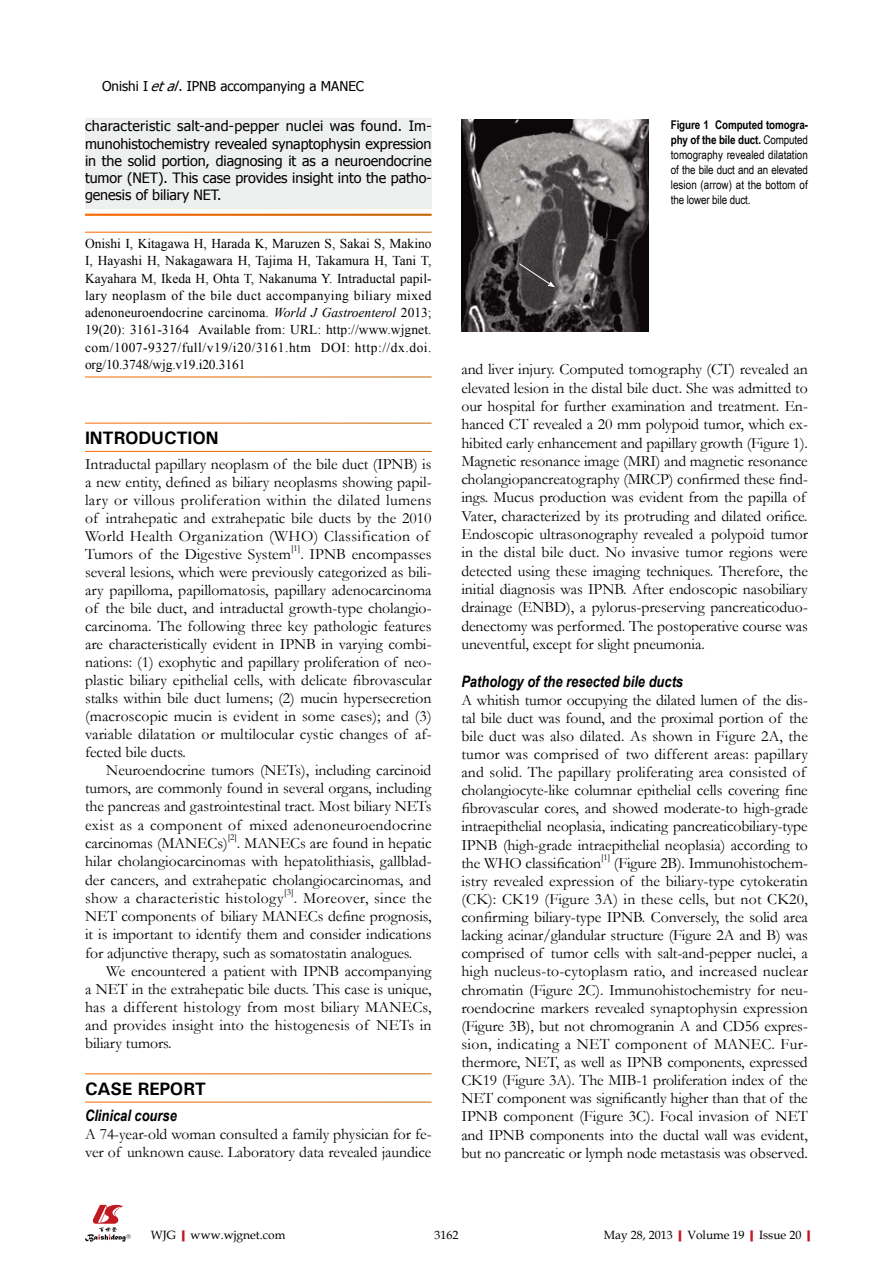
<style>
.page{position:relative;width:893px;height:1263px;background:#fff}
.page>*{position:absolute;margin:0;border:0;box-sizing:border-box;transform-origin:0 0}
.t1{font:700 18px "Univers";letter-spacing:-.01em;color:#000}
.t2{font:15.75px/18.3px "Garamond";letter-spacing:-.005em;color:#000;text-align:justify}
.t3{font:italic 700 15.75px "Arial Narrow";color:#000}
.t4{font:14.25px/17.2px "Tahoma";letter-spacing:-.005em;color:#000;text-align:justify}
.t5{font:13.5px/17.2px "Times New Roman";letter-spacing:.04em;color:#000;text-align:justify}
.t6{font:13.5px "Tahoma";color:#000}
.t7{font:12px/15px "Arial Narrow";letter-spacing:-.01em;color:#000;text-align:justify}
.t8{font:12px "Book Antiqua";color:#000}
.t9{font:9.15px "Garamond";color:#000}
.s1{font-style:italic}
.s2{font-weight:700}
.s3{font-weight:700;color:#c01920}
</style>
<div class="page">
<div style="left:85px;top:119px;width:347px;height:90px;background:#eeefef"></div>
<svg style="left:85px;top:1205px;width:46px;height:37px"></svg>
<img style="left:461px;top:119px;width:188px;height:212px">
<svg style="left:519px;top:263px;width:35px;height:24px"></svg>
<p class="t6" style="left:102px;top:77px;width:263px">Onishi I <span class="s1">etal</span>. IPNB accompanying a MANEC</p>
<p class="t4" style="left:85px;top:117px;width:348px">characteristic salt-and-pepper nuclei was found. Im&shy;munohistochemistry revealed synaptophysin expression in the solid portion, diagnosing it as a neuroendocrine tumor (NET). This case provides insight into the patho&shy;genesis of biliary NET.</p>
<p class="t5" style="left:85px;top:235px;width:348px">Onishi I, Kitagawa H, Harada K, Maruzen S, Sakai S, Makino I, Hayashi H, Nakagawara H, Tajima H, Takamura H, Tani T, Kayahara M, Ikeda H, Ohta T, Nakanuma Y. Intraductal papil&shy;lary neoplasm of the bile duct accompanying biliary mixed adenoneuroendocrine carcinoma. <span class="s1">World J Gastroenterol</span> 2013; 19(20): 3161-3164 Available from: URL: http://www.wjgnet. com/1007-9327/full/v19/i20/3161.htm DOI: http://dx.doi. org/10.3748/wjg.v19.i20.3161</p>
<p class="t1" style="left:85px;top:426px;width:135px">INTRODUCTION</p>
<p class="t2" style="left:85px;top:454px;width:348px;text-align:left">Intraductal papillary neoplasm of the bile duct (IPNB) is a new entity, defined as biliary neoplasms showing papil&shy;lary or villous proliferation within the dilated lumens of intrahepatic and extrahepatic bile ducts by the 2010<br>World Health Organization (WHO) Classification of Tumors of the Digestive System</p>
<p class="t9" style="left:291px;top:542px;width:11px">[1]</p>
<p class="t2" style="left:85px;top:544px;width:348px;text-indent:215px">. IPNB encompasses several lesions, which were previously categorized as bili&shy;ary papilloma, papillomatosis, papillary adenocarcinoma of the bile duct, and intraductal growth-type cholangio&shy;carcinoma. The following three key pathologic features are characteristically evident in IPNB in varying combi&shy;nations: (1) exophytic and papillary proliferation of neo&shy;plastic biliary epithelial cells, with delicate fibrovascular stalks within bile duct lumens; (2) mucin hypersecretion (macroscopic mucin is evident in some cases); and (3) variable dilatation or multilocular cystic changes of af&shy;fected bile ducts.</p>
<p class="t2" style="left:85px;top:760px;width:348px;text-indent:21px">Neuroendocrine tumors (NETs), including carcinoid tumors, are commonly found in several organs, including the pancreas and gastrointestinal tract. Most biliary NETs exist as a component of mixed adenoneuroendocrine carcinomas (MANECs)</p>
<p class="t9" style="left:228px;top:831px;width:11px">[2]</p>
<p class="t2" style="left:85px;top:833px;width:348px;text-indent:152px">. MANECs are found in hepatic hilar cholangiocarcinomas with hepatolithiasis, gallblad&shy;der cancers, and extrahepatic cholangiocarcinomas, and show a characteristic histology</p>
<p class="t9" style="left:284px;top:886px;width:11px">[3]</p>
<p class="t2" style="left:85px;top:888px;width:348px;text-indent:209px">. Moreover, since the NET components of biliary MANECs define prognosis, it is important to identify them and consider indications for adjunctive therapy, such as somatostatin analogues.</p>
<p class="t2" style="left:85px;top:962px;width:348px;text-indent:21px">We encountered a patient with IPNB accompanying a NET in the extrahepatic bile ducts. This case is unique, has a different histology from most biliary MANECs, and provides insight into the histogenesis of NETs in biliary tumors.</p>
<p class="t1" style="left:85px;top:1078px;width:123px">CASE REPORT</p>
<p class="t3" style="left:85px;top:1103px;width:93px">Clinical course</p>
<p class="t2" style="left:85px;top:1124px;width:348px">A 74-year-old woman consulted a family physician for fe&shy;ver of unknown cause. Laboratory data revealed jaundice</p>
<p class="t7" style="left:671px;top:117px;width:139px"><span class="s2">Figure 1 Computed tomogra&shy;phy of the bile duct.</span> Computed tomography revealed dilatation of the bile duct and an elevated lesion (arrow) at the bottom of the lower bile duct.</p>
<p class="t2" style="left:461px;top:360px;width:348px;text-align:left">and liver injury. Computed tomography (CT) revealed an elevated lesion in the distal bile duct. She was admitted to our hospital for further examination and treatment. En&shy;hanced CT revealed a 20 mm polypoid tumor, which ex&shy;hibited early enhancement and papillary growth (Figure 1).<br>Magnetic resonance image (MRI) and magnetic resonance cholangiopancreatography (MRCP) confirmed these find&shy;ings. Mucus production was evident from the papilla of Vater, characterized by its protruding and dilated orifice.<br>Endoscopic ultrasonography revealed a polypoid tumor in the distal bile duct. No invasive tumor regions were detected using these imaging techniques. Therefore, the initial diagnosis was IPNB. After endoscopic nasobiliary drainage (ENBD), a pylorus-preserving pancreaticoduo&shy;denectomy was performed. The postoperative course was uneventful, except for slight pneumonia.</p>
<p class="t3" style="left:461px;top:669px;width:223px">Pathology of the resected bile ducts</p>
<p class="t2" style="left:461px;top:690px;width:348px;text-align:left">A whitish tumor occupying the dilated lumen of the dis&shy;tal bile duct was found, and the proximal portion of the bile duct was also dilated. As shown in Figure 2A, the tumor was comprised of two different areas: papillary and solid. The papillary proliferating area consisted of cholangiocyte-like columnar epithelial cells covering fine fibrovascular cores, and showed moderate-to high-grade intraepithelial neoplasia, indicating pancreaticobiliary-type IPNB (high-grade intraepithelial neoplasia) according to the WHO classification</p>
<p class="t9" style="left:601px;top:851px;width:11px">[1]</p>
<p class="t2" style="left:461px;top:853px;width:348px;text-indent:153px">(Figure 2B). Immunohistochem&shy;istry revealed expression of the biliary-type cytokeratin (CK): CK19 (Figure 3A) in these cells, but not CK20, confirming biliary-type IPNB. Conversely, the solid area lacking acinar/glandular structure (Figure 2A and B) was comprised of tumor cells with salt-and-pepper nuclei, a high nucleus-to-cytoplasm ratio, and increased nuclear chromatin (Figure 2C). Immunohistochemistry for neu&shy;roendocrine markers revealed synaptophysin expression (Figure 3B), but not chromogranin A and CD56 expres&shy;sion, indicating a NET component of MANEC. Fur&shy;thermore, NET, as well as IPNB components, expressed CK19 (Figure 3A). The MIB-1 proliferation index of the NET component was significantly higher than that of the IPNB component (Figure 3C). Focal invasion of NET and IPNB components into the ductal wall was evident, but no pancreatic or lymph node metastasis was observed.</p>
<p class="t8" style="left:151px;top:1226px;width:136px">WJG<span class="s3">|</span>www.wjgnet.com</p>
<p class="t8" style="left:434px;top:1226px;width:25px">3162</p>
<p class="t8" style="left:604px;top:1226px;width:214px">May 28, 2013<span class="s3">|</span>Volume 19<span class="s3">|</span>Issue 20<span class="s3">|</span></p>
</div>
